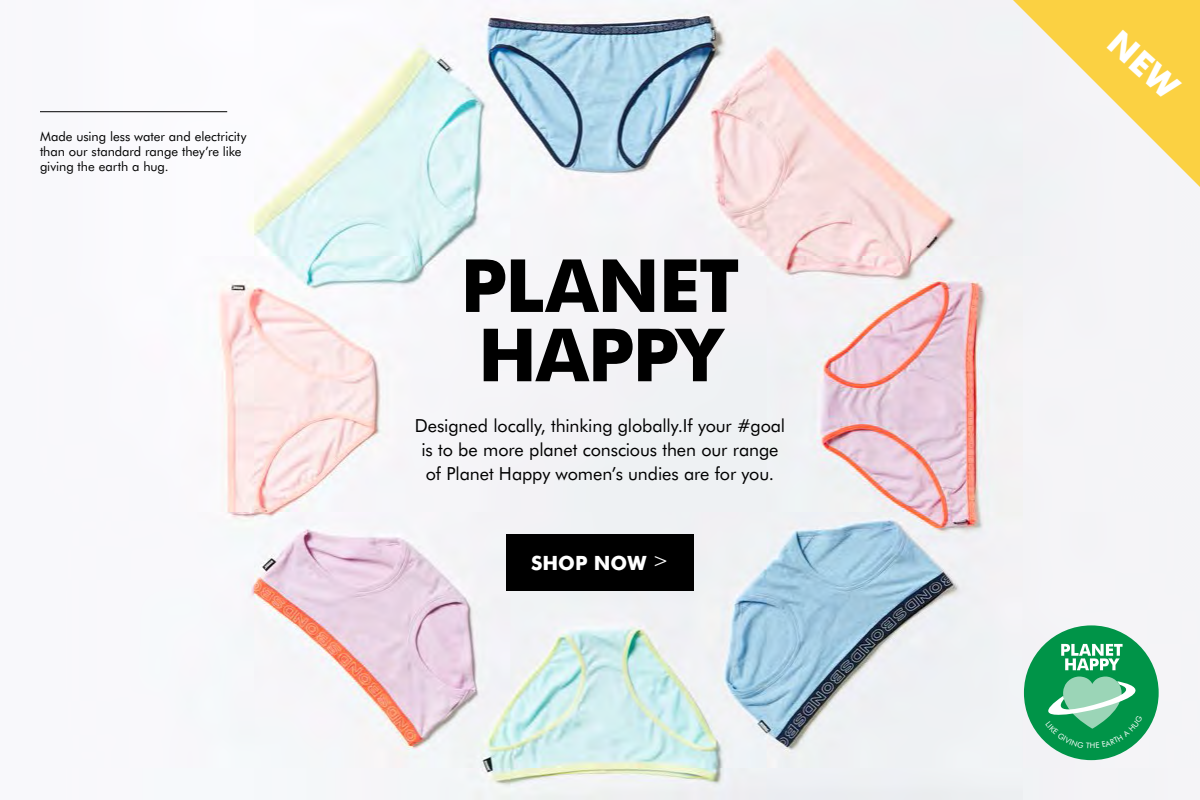
<style>
.page{position:relative;width:1200px;height:800px;background:#fff}
.page>*{position:absolute;margin:0;border:0;box-sizing:border-box;transform-origin:0 0}
.t1{font:700 73.4px/69.3px "Futura BT";letter-spacing:-.015em;color:#000}
.t2{font:700 19.7px "Futura BT";color:#fff}
.t3{font:18px/24px "Futura BT";letter-spacing:-.005em;color:#000;text-align:center}
.t4{font:13px/15px "Futura BT";letter-spacing:-.005em;color:#000}
.t5{font:7.7px "Futura BT";color:#fff}
.s1{font-weight:400}
</style>
<div class="page">
<img style="left:40px;top:0;width:1160px;height:800px">
<hr style="left:40px;top:111px;width:187px;height:1px;background:#000">
<div style="left:506px;top:534px;width:188px;height:56px;background:#000"></div>
<div style="left:1029px;top:630px;width:125px;height:125px;background:#009448;border-radius:50%"></div>
<div style="left:1024px;top:625px;width:135px;height:135px;border:10px solid #009448;border-radius:50%"></div>
<svg style="left:1061px;top:644px;width:62px;height:26px"></svg>
<svg style="left:1013px;top:0;width:187px;height:187px"></svg>
<svg style="left:1017px;top:677px;width:154px;height:71px"></svg>
<p class="t4" style="left:40px;top:128px;width:208px">Made using less water and electricity than our standard range they’re like giving the earth a hug.</p>
<h1 class="t1" style="left:460px;top:251px;width:281px">PLANET<br>HAPPY</h1>
<p class="t3" style="left:415px;top:413px;width:372px">Designed locally, thinking globally.If your #goal is to be more planet conscious then our range of Planet Happy women’s undies are for you.</p>
<p class="t2" style="left:531px;top:551px;width:139px">SHOP NOW <span class="s1">&gt;</span></p>
<p class="t5" style="left:1090px;top:741px;width:7px">H</p>
</div>
